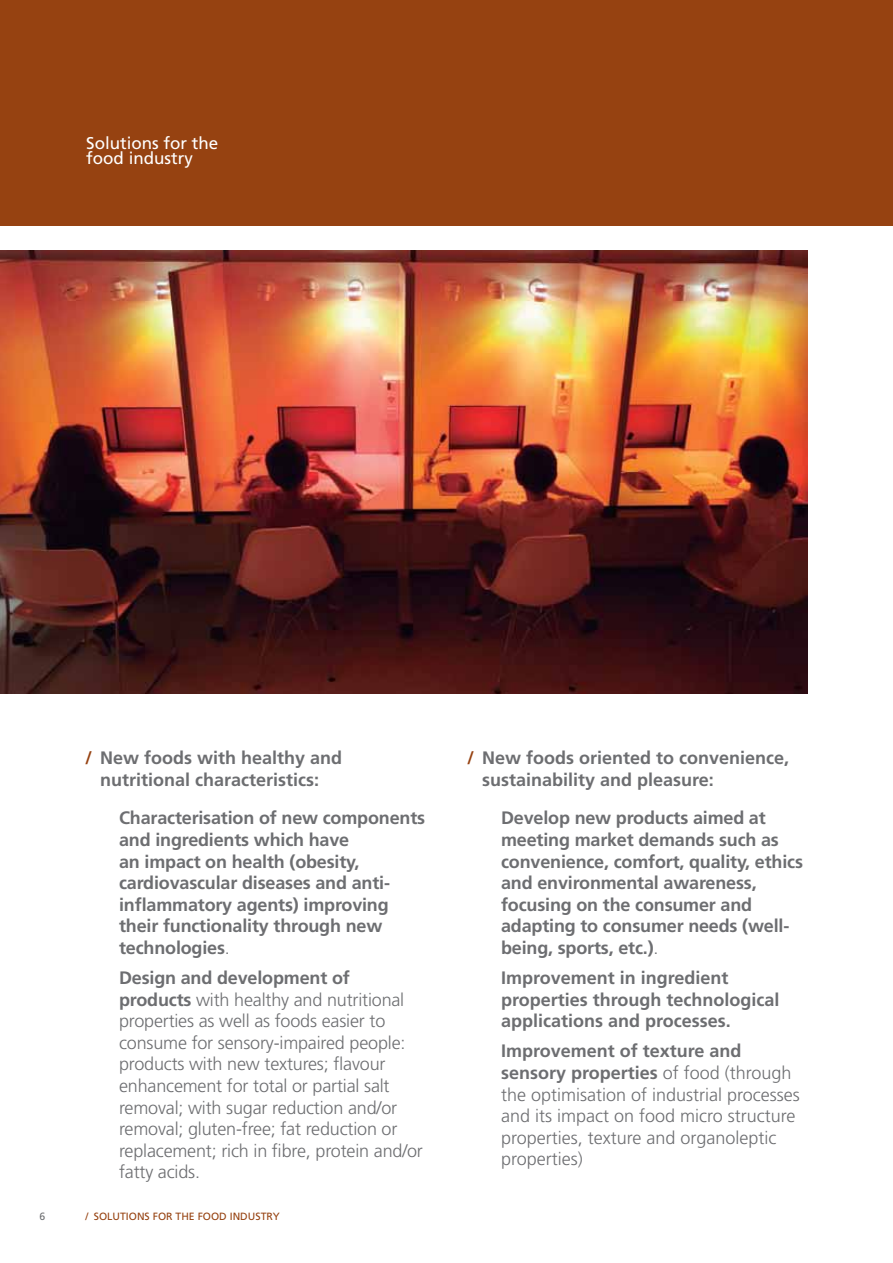
<style>
.page{position:relative;width:893px;height:1263px;background:#fff}
.page>*{position:absolute;margin:0;border:0;box-sizing:border-box;transform-origin:0 0}
.t1{font:700 18px/21.6px "Frutiger LT Std";letter-spacing:-.01em;color:#6d6e71}
.t2{font:300 18px/21.6px "Frutiger LT Std";letter-spacing:-.01em;color:#6d6e71}
.t3{font:16.95px/15.3px "Frutiger LT Std";color:#fff}
.t4{font:10.5px "Frutiger LT Std";color:#964211}
.t5{font:10.5px "Frutiger LT Std";color:#6d6e71}
.s1{color:#964211}
.s2{font-weight:300}
.s3{font-weight:700}
</style>
<div class="page">
<div style="left:0;top:0;width:893px;height:226px;background:#964211"></div>
<img style="left:0;top:251px;width:808px;height:442px">
<p class="t3" style="left:86px;top:136px;width:134px">Solutions for the food industry</p>
<p class="t1" style="left:85px;top:747px;width:259px;text-align:center"><span class="s1">/</span> New foods with healthy and nutritional characteristics:</p>
<p class="t1" style="left:119px;top:807px;width:308px">Characterisation of new components and ingredients which have<br>an impact on health (obesity, cardiovascular diseases and anti&shy;inflammatory agents) improving their functionality through new technologies<span class="s2">.</span></p>
<p class="t2" style="left:119px;top:967px;width:305px"><span class="s3">Design and development of products</span> with healthy and nutritional properties as well as foods easier to consume for sensory-impaired people: products with new textures; flavour enhancement for total or partial salt removal; with sugar reduction and/or removal; gluten-free; fat reduction or replacement; rich in fibre, protein and/or fatty acids.</p>
<p class="t5" style="left:40px;top:1210px;width:7px">6</p>
<p class="t4" style="left:85px;top:1210px;width:196px">/ SOLUTIONS FOR THE FOOD INDUSTRY</p>
<p class="t1" style="left:482px;top:747px;width:309px;text-indent:-15px"><span class="s1">/</span> New foods oriented to convenience, sustainability and pleasure:</p>
<p class="t1" style="left:501px;top:807px;width:303px">Develop new products aimed at meeting market demands such as convenience, comfort, quality, ethics and environmental awareness, focusing on the consumer and adapting to consumer needs (well&shy;being, sports, etc.)<span class="s2">.</span></p>
<p class="t1" style="left:501px;top:967px;width:280px">Improvement in ingredient properties through technological applications and processes.</p>
<p class="t2" style="left:501px;top:1040px;width:300px"><span class="s3">Improvement of texture and sensory properties</span> of food (through the optimisation of industrial processes and its impact on food micro structure properties, texture and organoleptic properties)</p>
</div>
